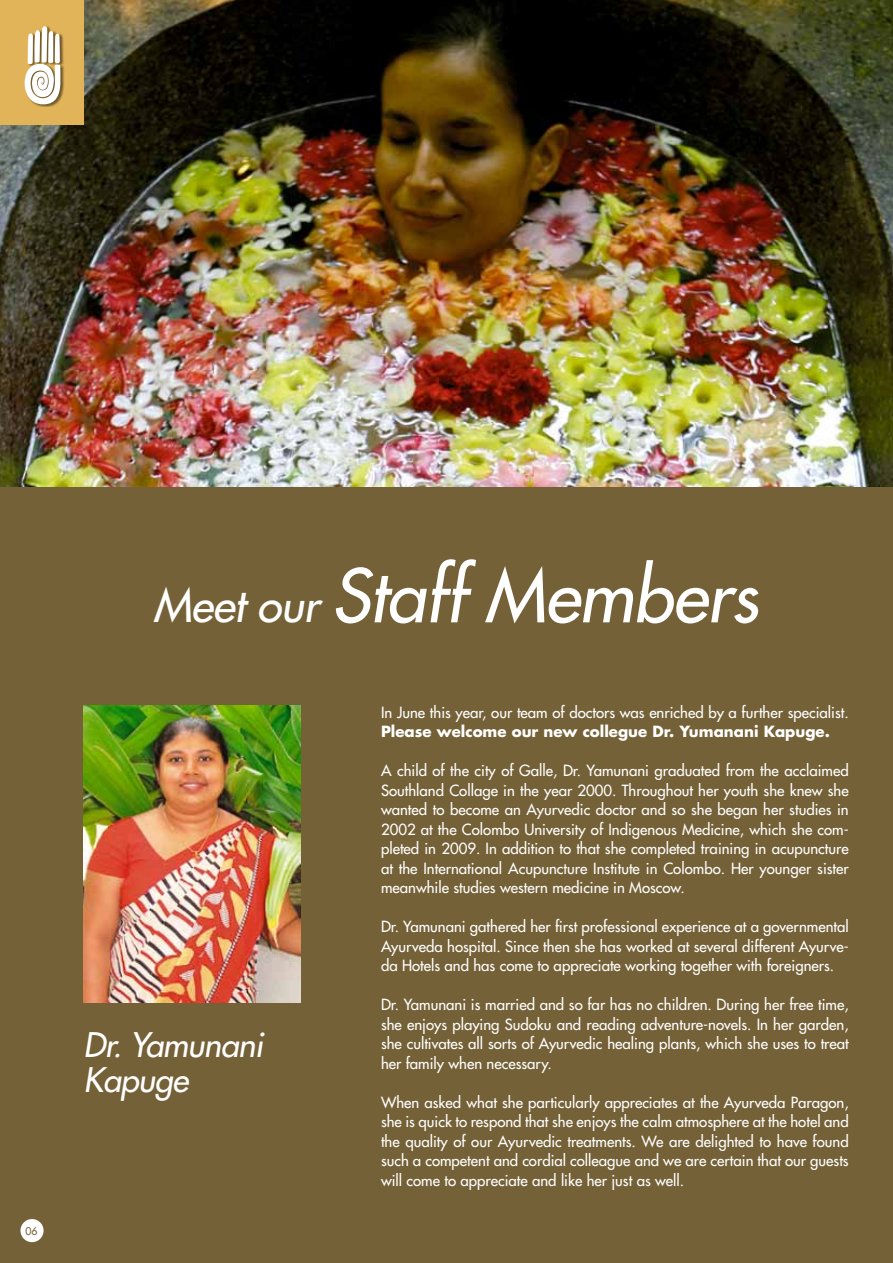
<style>
.page{position:relative;width:893px;height:1263px;background:#fff}
.page>*{position:absolute;margin:0;border:0;box-sizing:border-box;transform-origin:0 0}
.t1{font:italic 71.7px "Futura";letter-spacing:-.01em;color:#fff}
.t2{font:italic 33px/34.5px "Futura";letter-spacing:-.02em;color:#fff}
.t3{font:15px/19.5px "Futura";color:#fff;text-align:justify}
.t4{font:700 15px "Futura";color:#fff}
.t5{font:10.5px "Futura";color:#756137}
.s1{font-size:45px}
</style>
<div class="page">
<div style="left:0;top:487px;width:893px;height:776px;background:#756137"></div>
<div style="left:20px;top:1219px;width:24px;height:23px;background:#fff;border-radius:50%"></div>
<img style="left:0;top:0;width:893px;height:487px">
<div style="left:0;top:0;width:84px;height:124px;background:#e2b459"></div>
<div style="left:25px;top:26px;width:39px;height:81px;background:#000;opacity:.5"></div>
<svg style="left:25px;top:26px;width:35px;height:78px;background:#e4d8c1"></svg>
<img style="left:84px;top:706px;width:216px;height:296px">
<p class="t5" style="left:25px;top:1224px;width:14px">06</p>
<h1 class="t1" style="left:153px;top:549px;width:607px"><span class="s1">Meet our</span> Staff Members</h1>
<h2 class="t2" style="left:84px;top:1028px;width:181px">Dr. Yamunani<br>Kapuge</h2>
<p class="t3" style="left:381px;top:702px;width:469px">In June this year, our team of doctors was enriched by a further specialist.</p>
<p class="t4" style="left:381px;top:721px;width:450px">Please welcome our new collegue Dr. Yumanani Kapuge.</p>
<p class="t3" style="left:381px;top:761px;width:469px">A child of the city of Galle, Dr. Yamunani graduated from the acclaimed Southland Collage in the year 2000. Throughout her youth she knew she wanted to become an Ayurvedic doctor and so she began her studies in 2002 at the Colombo University of Indigenous Medicine, which she com&shy;pleted in 2009. In addition to that she completed training in acupuncture at the International Acupuncture Institute in Colombo. Her younger sister meanwhile studies western medicine in Moscow.</p>
<p class="t3" style="left:381px;top:917px;width:469px">Dr. Yamunani gathered her first professional experience at a governmental Ayurveda hospital. Since then she has worked at several different Ayurve&shy;da Hotels and has come to appreciate working together with foreigners.</p>
<p class="t3" style="left:381px;top:995px;width:469px">Dr. Yamunani is married and so far has no children. During her free time, she enjoys playing Sudoku and reading adventure-novels. In her garden, she cultivates all sorts of Ayurvedic healing plants, which she uses to treat her family when necessary.</p>
<p class="t3" style="left:381px;top:1092px;width:469px">When asked what she particularly appreciates at the Ayurveda Paragon, she is quick to respond that she enjoys the calm atmosphere at the hotel and the quality of our Ayurvedic treatments. We are delighted to have found such a competent and cordial colleague and we are certain that our guests will come to appreciate and like her just as well.</p>
</div>
